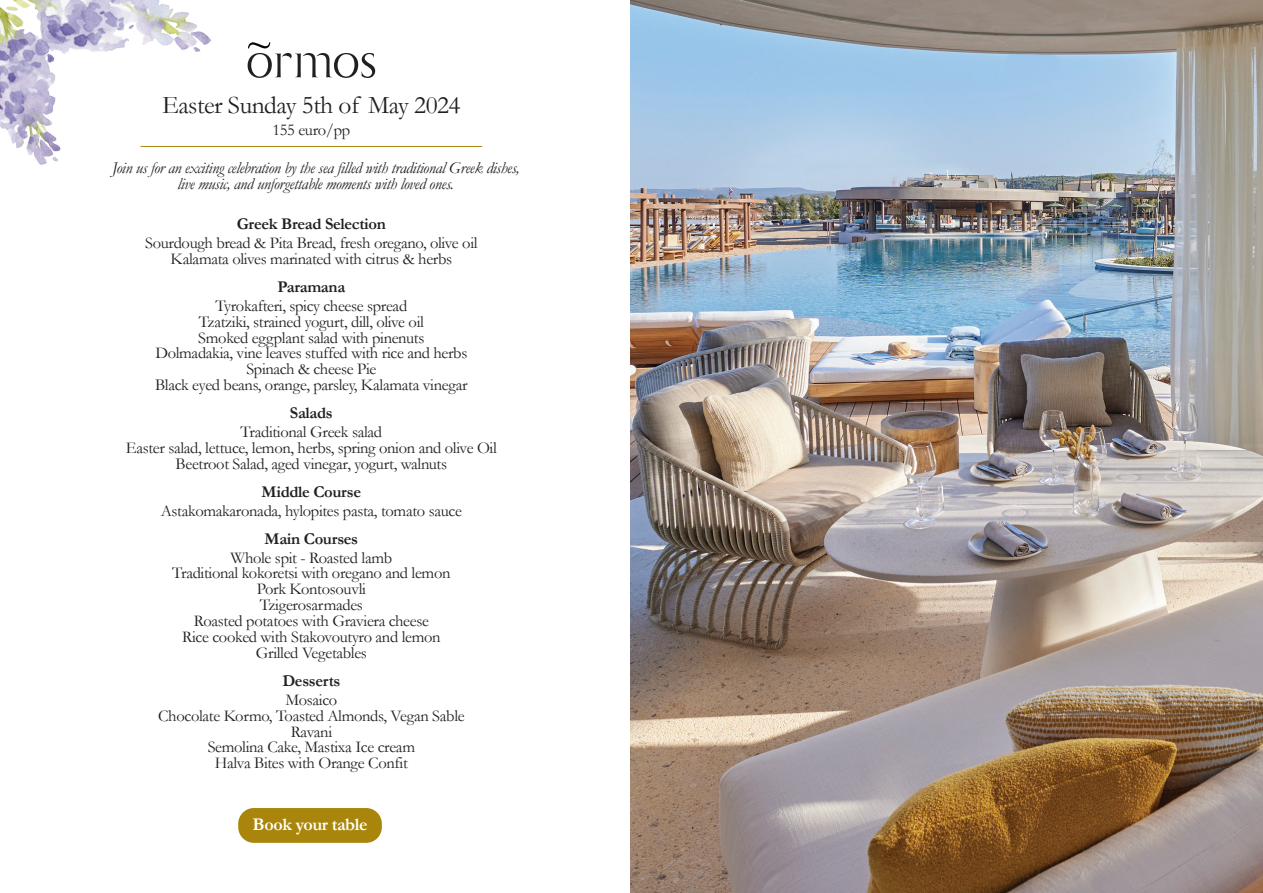
<style>
.page{position:relative;width:1263px;height:893px;background:#fff}
.page>*{position:absolute;margin:0;border:0;box-sizing:border-box;transform-origin:0 0}
.t1{font:25.5px "Garamond";letter-spacing:-.02em;color:#231f20}
.t2{font:700 18px "Garamond";letter-spacing:-.02em;color:#fff}
.t3{font:16.5px/15.9px "Garamond";letter-spacing:-.02em;color:#231f20;text-align:center}
.t4{font:italic 16.5px/15.9px "Garamond";letter-spacing:-.02em;color:#231f20;text-align:center}
.t5{font:700 16.5px "Garamond";letter-spacing:-.02em;color:#231f20}
</style>
<div class="page">
<div style="left:238px;top:808px;width:144px;height:35px;background:#a9860b;border-radius:16px"></div>
<img style="left:631px;top:0;width:632px;height:893px">
<img style="left:0;top:0;width:224px;height:165px">
<hr style="left:141px;top:146px;width:341px;height:1px;background:#a9860b">
<svg style="left:248px;top:42px;width:127px;height:36px"></svg>
<h1 class="t1" style="left:162px;top:89px;width:300px">Easter Sunday 5th of May 2024</h1>
<p class="t3" style="left:272px;top:121px;width:79px">155 euro/pp</p>
<p class="t4" style="left:112px;top:160px;width:409px">Join us for an exciting celebration by the sea filled with traditional Greek dishes, live music, and unforgettable moments with loved ones.</p>
<p class="t5" style="left:237px;top:214px;width:150px">Greek Bread Selection</p>
<p class="t3" style="left:145px;top:235px;width:334px">Sourdough bread &amp; Pita Bread, fresh oregano, olive oil<br>Kalamata olives marinated with citrus &amp; herbs</p>
<p class="t5" style="left:278px;top:277px;width:69px">Paramana</p>
<p class="t3" style="left:155px;top:297px;width:314px">Tyrokafteri, spicy cheese spread<br>Tzatziki, strained yogurt, dill, olive oil<br>Smoked eggplant salad with pinenuts<br>Dolmadakia, vine leaves stuffed with rice and herbs Spinach &amp; cheese Pie<br>Black eyed beans, orange, parsley, Kalamata vinegar</p>
<p class="t5" style="left:290px;top:403px;width:44px">Salads</p>
<p class="t3" style="left:126px;top:424px;width:372px">Traditional Greek salad<br>Easter salad, lettuce, lemon, herbs, spring onion and olive Oil<br>Beetroot Salad, aged vinegar, yogurt, walnuts</p>
<p class="t5" style="left:262px;top:482px;width:101px">Middle Course</p>
<p class="t3" style="left:161px;top:502px;width:303px">Astakomakaronada, hylopites pasta, tomato sauce</p>
<p class="t5" style="left:265px;top:528px;width:95px">Main Courses</p>
<p class="t3" style="left:172px;top:549px;width:280px">Whole spit - Roasted lamb<br>Traditional kokoretsi with oregano and lemon<br>Pork Kontosouvli<br>Tzigerosarmades<br>Roasted potatoes with Graviera cheese<br>Rice cooked with Stakovoutyro and lemon<br>Grilled Vegetables</p>
<p class="t5" style="left:282px;top:671px;width:60px">Desserts</p>
<p class="t3" style="left:158px;top:691px;width:308px">Mosaico<br>Chocolate Kormo, Toasted Almonds, Vegan Sable<br>Ravani<br>Semolina Cake, Mastixa Ice cream<br>Halva Bites with Orange Confit</p>
<p class="t2" style="left:253px;top:814px;width:116px">Book your table</p>
</div>
